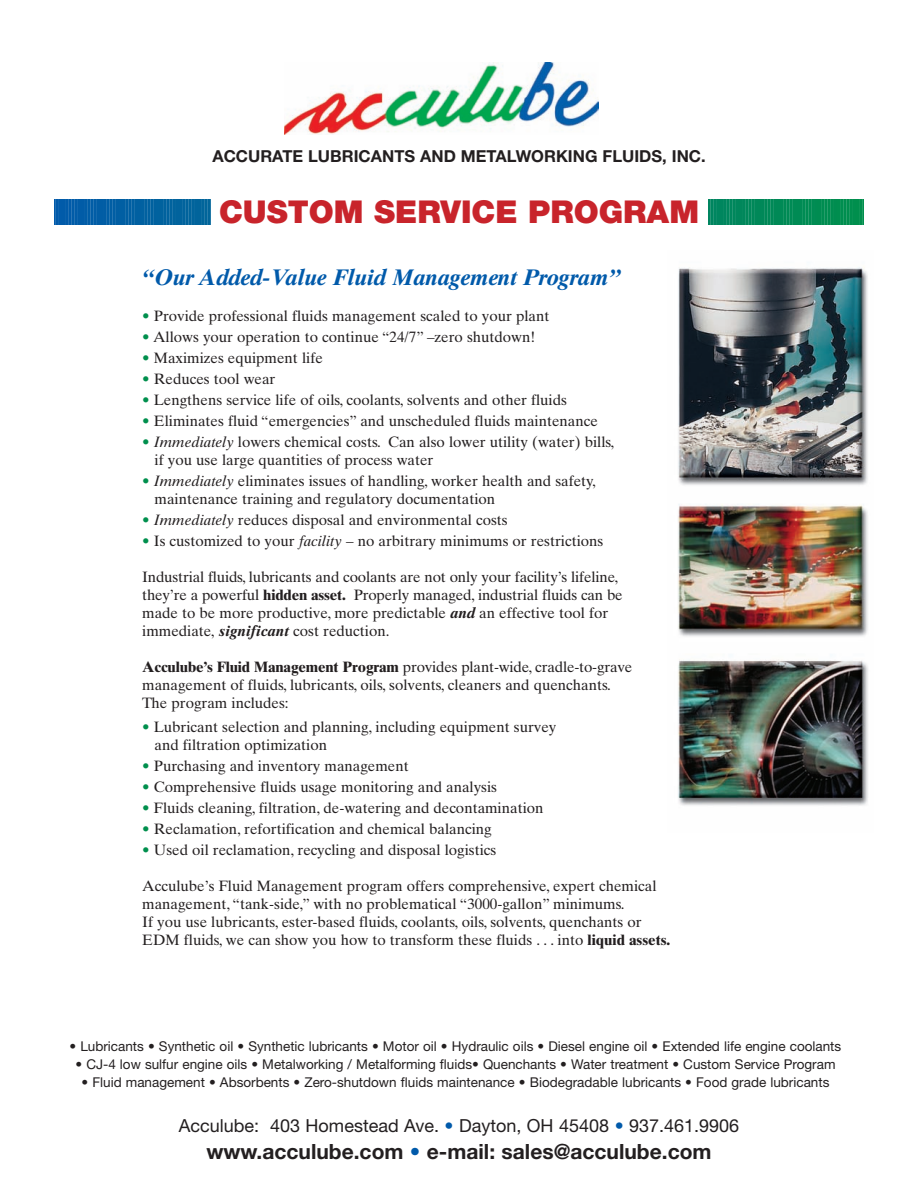
<style>
.page{position:relative;width:918px;height:1188px;background:#fff}
.page>*{position:absolute;margin:0;border:0;box-sizing:border-box;transform-origin:0 0}
.t1{font:900 31.5px "Helvetica Neue";color:#c8242b}
.t2{font:italic 700 22.5px "Times Ten";letter-spacing:-.015em;color:#015aaa}
.t3{font:700 21px "Helvetica Neue";color:#231f20}
.t4{font:18px "Helvetica Neue";color:#231f20}
.t5{font:700 16.5px "Helvetica Neue";color:#231f20}
.t6{font:15px/18px "Times Ten";color:#231f20}
.t7{font:13.5px "Helvetica Neue";color:#231f20}
.s1{color:#008f4d}
.s2{font-style:italic}
.s3{font-weight:700}
.s4{font-weight:700;font-style:italic}
.s5{color:#015aaa}
</style>
<div class="page">
<img style="left:284px;top:62px;width:314px;height:72px">
<svg style="left:54px;top:200px;width:810px;height:25px;background:#08787f"></svg>
<div style="left:212px;top:185px;width:496px;height:53px;background:#fff"></div>
<img style="left:678px;top:267px;width:190px;height:539px">
<p class="t5" style="left:212px;top:150px;width:495px">ACCURATE LUBRICANTS AND METALWORKING FLUIDS, INC.</p>
<h1 class="t1" style="left:219px;top:201px;width:482px">CUSTOM SERVICE PROGRAM</h1>
<h2 class="t2" style="left:142px;top:268px;width:480px">“Our Added-Value Fluid Management Program”</h2>
<p class="t6" style="left:142px;top:308px;width:409px"><span class="s1">•</span> Provide professional fluids management scaled to your plant</p>
<p class="t6" style="left:142px;top:329px;width:395px"><span class="s1">•</span> Allows your operation to continue “24/7” –zero shutdown!</p>
<p class="t6" style="left:142px;top:350px;width:182px"><span class="s1">•</span> Maximizes equipment life</p>
<p class="t6" style="left:142px;top:371px;width:135px"><span class="s1">•</span> Reduces tool wear</p>
<p class="t6" style="left:142px;top:392px;width:426px"><span class="s1">•</span> Lengthens service life of oils, coolants, solvents and other fluids</p>
<p class="t6" style="left:142px;top:413px;width:457px"><span class="s1">•</span> Eliminates fluid “emergencies” and unscheduled fluids maintenance</p>
<p class="t6" style="left:155px;top:434px;width:461px;text-indent:-12px"><span class="s1">•</span> <span class="s2">Immediately</span> lowers chemical costs. Can also lower utility (water) bills, if you use large quantities of process water</p>
<p class="t6" style="left:155px;top:473px;width:443px;text-indent:-12px"><span class="s1">•</span> <span class="s2">Immediately</span> eliminates issues of handling, worker health and safety, maintenance training and regulatory documentation</p>
<p class="t6" style="left:142px;top:512px;width:367px"><span class="s1">•</span> <span class="s2">Immediately</span> reduces disposal and environmental costs</p>
<p class="t6" style="left:142px;top:533px;width:463px"><span class="s1">•</span> Is customized to your <span class="s2">facility</span> – no arbitrary minimums or restrictions</p>
<p class="t6" style="left:142px;top:569px;width:482px">Industrial fluids, lubricants and coolants are not only your facility’s lifeline, they’re a powerful <span class="s3">hidden asset.</span> Properly managed, industrial fluids can be made to be more productive, more predictable <span class="s4">and</span> an effective tool for immediate, <span class="s4">significant</span> cost reduction.</p>
<p class="t6" style="left:142px;top:659px;width:492px"><span class="s3">Acculube’s Fluid Management Program</span> provides plant-wide, cradle-to-grave management of fluids, lubricants, oils, solvents, cleaners and quenchants.<br>The program includes:</p>
<p class="t6" style="left:155px;top:719px;width:403px;text-indent:-12px"><span class="s1">•</span> Lubricant selection and planning, including equipment survey and filtration optimization</p>
<p class="t6" style="left:142px;top:758px;width:268px"><span class="s1">•</span> Purchasing and inventory management</p>
<p class="t6" style="left:142px;top:779px;width:356px"><span class="s1">•</span> Comprehensive fluids usage monitoring and analysis</p>
<p class="t6" style="left:142px;top:800px;width:403px"><span class="s1">•</span> Fluids cleaning, filtration, de-watering and decontamination</p>
<p class="t6" style="left:142px;top:821px;width:351px"><span class="s1">•</span> Reclamation, refortification and chemical balancing</p>
<p class="t6" style="left:142px;top:842px;width:356px"><span class="s1">•</span> Used oil reclamation, recycling and disposal logistics</p>
<p class="t6" style="left:142px;top:878px;width:529px">Acculube’s Fluid Management program offers comprehensive, expert chemical management, “tank-side,” with no problematical “3000-gallon” minimums.<br>If you use lubricants, ester-based fluids, coolants, oils, solvents, quenchants or EDM fluids, we can show you how to transform these fluids . . . into <span class="s3">liquid assets.</span></p>
<p class="t7" style="left:70px;top:1042px;width:773px">• Lubricants • Synthetic oil • Synthetic lubricants • Motor oil • Hydraulic oils • Diesel engine oil • Extended life engine coolants</p>
<p class="t7" style="left:75px;top:1060px;width:762px">• CJ-4 low sulfur engine oils • Metalworking / Metalforming fluids• Quenchants • Water treatment • Custom Service Program</p>
<p class="t7" style="left:82px;top:1078px;width:749px">• Fluid management • Absorbents • Zero-shutdown fluids maintenance • Biodegradable lubricants • Food grade lubricants</p>
<p class="t4" style="left:179px;top:1119px;width:562px">Acculube: 403 Homestead Ave. <span class="s5">•</span> Dayton, OH 45408 <span class="s5">•</span> 937.461.9906</p>
<h3 class="t3" style="left:206px;top:1144px;width:507px">www.acculube.com <span class="s5">•</span> e-mail: sales@acculube.com</h3>
</div>
